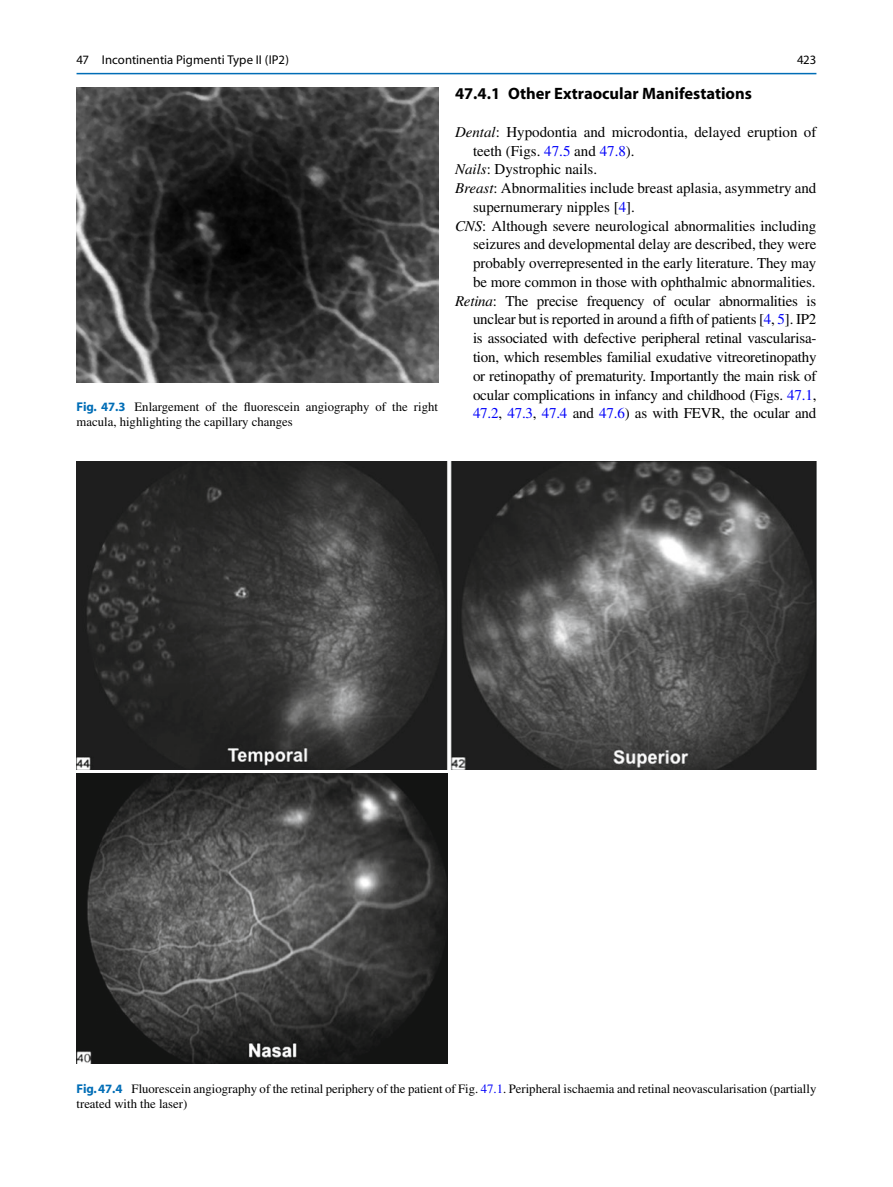
<style>
.page{position:relative;width:893px;height:1187px;background:#fff}
.page>*{position:absolute;margin:0;border:0;box-sizing:border-box;transform-origin:0 0}
.t1{font:700 16.5px "Htlnxq Myriad";color:#000}
.t2{font:15px "Cngqtc Times";letter-spacing:-.005em;color:#000}
.t3{font:12.75px/15px "Cngqtc Times";color:#000}
.t4{font:12.75px "Rlmdwc Myriad";color:#000}
.s1{font-family:"Htlnxq Myriad";font-weight:700;color:#006db6}
.s2{font-family:"Mmbmbj Times";font-style:italic}
.s3{color:#0000fa}
</style>
<div class="page">
<img style="left:77px;top:88px;width:361px;height:294px">
<img style="left:77px;top:773px;width:370px;height:290px">
<img style="left:77px;top:461px;width:740px;height:308px">
<hr style="left:77px;top:73px;width:739px;height:1px;background:#006db6">
<p class="t4" style="left:77px;top:55px;width:214px">47 Incontinentia Pigmenti Type II (IP2)</p>
<p class="t3" style="left:77px;top:400px;width:363px"><span class="s1">Fig. 47.3</span> Enlargement of the fluorescein angiography of the right macula, highlighting the capillary changes</p>
<p class="t4" style="left:797px;top:55px;width:21px">423</p>
<p class="t1" style="left:455px;top:88px;width:298px">47.4.1 Other Extraocular Manifestations</p>
<p class="t2" style="left:455px;top:126px;width:363px"><span class="s2">Dental</span> : Hypodontia and microdontia, delayed eruption of</p>
<p class="t2" style="left:473px;top:145px;width:163px">teeth (Figs. <span class="s3">47.5</span> and <span class="s3">47.8</span> ).</p>
<p class="t2" style="left:455px;top:164px;width:144px"><span class="s2">Nails</span> : Dystrophic nails.</p>
<p class="t2" style="left:455px;top:183px;width:363px"><span class="s2">Breast</span> : Abnormalities include breast aplasia, asymmetry and</p>
<p class="t2" style="left:473px;top:201px;width:164px">supernumerary nipples [ <span class="s3">4</span> ].</p>
<p class="t2" style="left:455px;top:220px;width:363px"><span class="s2">CNS</span> : Although severe neurological abnormalities including</p>
<p class="t2" style="left:473px;top:239px;width:345px">seizures and developmental delay are described, they were</p>
<p class="t2" style="left:473px;top:258px;width:345px">probably overrepresented in the early literature. They may</p>
<p class="t2" style="left:473px;top:276px;width:344px">be more common in those with ophthalmic abnormalities.</p>
<p class="t2" style="left:455px;top:295px;width:363px"><span class="s2">Retina</span> : The precise frequency of ocular abnormalities is</p>
<p class="t2" style="left:473px;top:314px;width:345px">unclear but is reported in around a fifth of patients [ <span class="s3">4</span> , <span class="s3">5</span> ]. IP2</p>
<p class="t2" style="left:473px;top:333px;width:345px">is associated with defective peripheral retinal vascularisa-</p>
<p class="t2" style="left:473px;top:351px;width:345px">tion, which resembles familial exudative vitreoretinopathy</p>
<p class="t2" style="left:473px;top:370px;width:345px">or retinopathy of prematurity. Importantly the main risk of</p>
<p class="t2" style="left:473px;top:389px;width:345px">ocular complications in infancy and childhood (Figs. <span class="s3">47.1</span> ,</p>
<p class="t2" style="left:473px;top:408px;width:345px"><span class="s3">47.2</span> , <span class="s3">47.3</span> , <span class="s3">47.4</span> and <span class="s3">47.6</span> ) as with FEVR, the ocular and</p>
<p class="t3" style="left:77px;top:1082px;width:741px"><span class="s1">Fig. 47.4</span> Fluorescein angiography of the retinal periphery of the patient of Fig. <span class="s3">47.1</span> . Peripheral ischaemia and retinal neovascularisation ( partially treated with the laser)</p>
</div>
